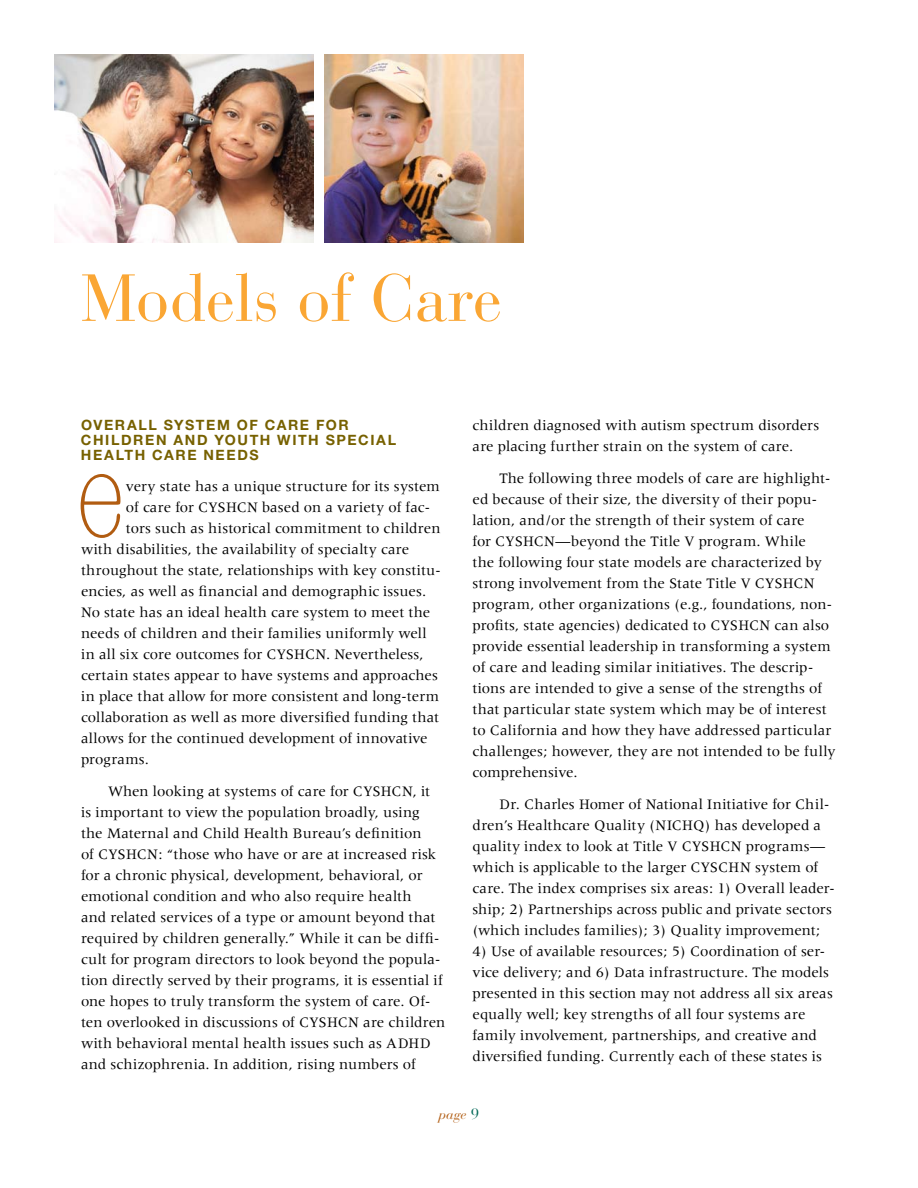
<style>
.page{position:relative;width:918px;height:1188px;background:#fff}
.page>*{position:absolute;margin:0;border:0;box-sizing:border-box;transform-origin:0 0}
.t1{font:300 condensed 120px "American Typewriter";color:#b15c11}
.t2{font:66px "Bauer Bodoni";color:#faa634}
.t3{font:15px/21px "Meridien";letter-spacing:.005em;color:#000}
.t4{font:700 14.25px/15px "Helvetica Neue";letter-spacing:.115em;color:#776100}
.t5{font:italic 13.5px "Bauer Bodoni";color:#b15c11}
.s1{font-style:normal;font-size:15px;color:#006857}
</style>
<div class="page">
<img style="left:54px;top:54px;width:259px;height:189px">
<img style="left:324px;top:54px;width:200px;height:189px">
<h2 class="t2" style="left:81px;top:259px;width:423px">Models of Care</h2>
<p class="t4" style="left:81px;top:417px;width:317px">OVERALL SYSTEM OF CARE FOR<br>CHILDREN AND YOUTH WITH SPECIAL<br>HEALTH CARE NEEDS</p>
<h1 class="t1" style="left:76px;top:433px;width:51px">e</h1>
<p class="t3" style="left:126px;top:476px;width:315px">very state has a unique structure for its system</p>
<p class="t3" style="left:126px;top:497px;width:306px">of care for CYSHCN based on a variety of fac-</p>
<p class="t3" style="left:126px;top:518px;width:316px">tors such as historical commitment to children</p>
<p class="t3" style="left:81px;top:539px;width:330px">with disabilities, the availability of specialty care</p>
<p class="t3" style="left:81px;top:560px;width:362px">throughout the state, relationships with key constitu-</p>
<p class="t3" style="left:81px;top:581px;width:347px">encies, as well as financial and demographic issues.</p>
<p class="t3" style="left:81px;top:602px;width:351px">No state has an ideal health care system to meet the</p>
<p class="t3" style="left:81px;top:623px;width:347px">needs of children and their families uniformly well</p>
<p class="t3" style="left:81px;top:644px;width:344px">in all six core outcomes for CYSHCN. Nevertheless,</p>
<p class="t3" style="left:81px;top:665px;width:358px">certain states appear to have systems and approaches</p>
<p class="t3" style="left:81px;top:686px;width:359px">in place that allow for more consistent and long-term</p>
<p class="t3" style="left:81px;top:707px;width:360px">collaboration as well as more diversified funding that</p>
<p class="t3" style="left:81px;top:728px;width:348px">allows for the continued development of innovative</p>
<p class="t3" style="left:81px;top:749px;width:70px">programs.</p>
<p class="t3" style="left:81px;top:781px;width:366px;text-indent:27px">When looking at systems of care for CYSHCN, it<br>is important to view the population broadly, using<br>the Maternal and Child Health Bureau’s definition<br>of CYSHCN: “those who have or are at increased risk for a chronic physical, development, behavioral, or emotional condition and who also require health<br>and related services of a type or amount beyond that required by children generally.” While it can be diffi&shy;cult for program directors to look beyond the popula&shy;tion directly served by their programs, it is essential if one hopes to truly transform the system of care. Of&shy;ten overlooked in discussions of CYSHCN are children with behavioral mental health issues such as ADHD and schizophrenia. In addition, rising numbers of</p>
<p class="t3" style="left:472px;top:415px;width:348px">children diagnosed with autism spectrum disorders are placing further strain on the system of care.</p>
<p class="t3" style="left:472px;top:468px;width:365px;text-indent:27px">The following three models of care are highlight&shy;ed because of their size, the diversity of their popu&shy;lation, and/or the strength of their system of care<br>for CYSHCN—beyond the Title V program. While<br>the following four state models are characterized by strong involvement from the State Title V CYSHCN program, other organizations (e.g., foundations, non&shy;profits, state agencies) dedicated to CYSHCN can also provide essential leadership in transforming a system of care and leading similar initiatives. The descrip&shy;tions are intended to give a sense of the strengths of that particular state system which may be of interest to California and how they have addressed particular challenges; however, they are not intended to be fully comprehensive.</p>
<p class="t3" style="left:472px;top:793px;width:364px;text-indent:27px">Dr. Charles Homer of National Initiative for Chil&shy;dren’s Healthcare Quality (NICHQ) has developed a quality index to look at Title V CYSHCN programs— which is applicable to the larger CYSCHN system of care. The index comprises six areas: 1) Overall leader&shy;ship; 2) Partnerships across public and private sectors (which includes families); 3) Quality improvement;</p>
<p class="t3" style="left:472px;top:940px;width:362px">4) Use of available resources; 5) Coordination of ser&shy;vice delivery; and 6) Data infrastructure. The models presented in this section may not address all six areas equally well; key strengths of all four systems are family involvement, partnerships, and creative and diversified funding. Currently each of these states is</p>
<p class="t5" style="left:439px;top:1106px;width:42px">page <span class="s1">9</span></p>
</div>
